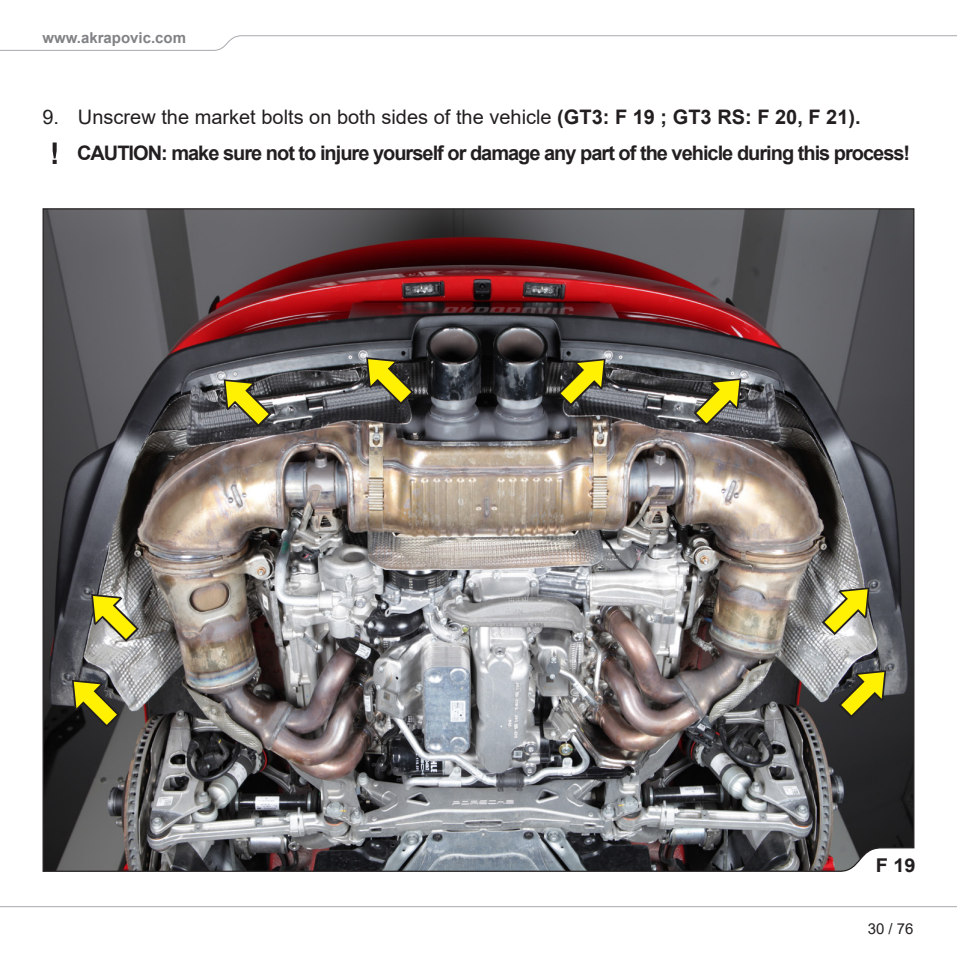
<style>
.page{position:relative;width:957px;height:957px;background:#fff}
.page>*{position:absolute;margin:0;border:0;box-sizing:border-box;transform-origin:0 0}
.body_txt_bullets{font:700 20px "Arial";letter-spacing:-.05em;color:#231f20}
.body_txt_bullets-2{font:20px "Arial";color:#231f20}
.body_txt_bold{font:700 19px "Arial";color:#231f20;scale:1.05 1}
.t1{font:700 15px "Arial";color:#808285}
.t2{font:15px "Arial";color:#231f20}
.s1{font-weight:700}
</style>
<div class="page">
<svg style="left:0;top:35px;width:957px;height:16px"></svg>
<svg style="left:0;top:906px;width:957px;height:2px;background:#d2d3d5"></svg>
<img style="left:42px;top:208px;width:873px;height:664px">
<svg style="left:53px;top:142px;width:4px;height:22px"></svg>
<svg style="left:822px;top:587px;width:47px;height:48px;background:#c1bb64"></svg>
<svg style="left:693px;top:378px;width:48px;height:48px;background:#918b37"></svg>
<svg style="left:558px;top:358px;width:47px;height:48px;background:#87822c"></svg>
<svg style="left:91px;top:594px;width:48px;height:48px;background:#bbb660"></svg>
<svg style="left:224px;top:379px;width:47px;height:48px;background:#948f39"></svg>
<svg style="left:366px;top:357px;width:48px;height:48px;background:#86812d"></svg>
<svg style="left:72px;top:680px;width:48px;height:47px;background:#7d7821"></svg>
<svg style="left:838px;top:670px;width:48px;height:48px;background:#7d7823"></svg>
<p class="t1" style="left:42px;top:27px;width:145px">www.akrapovic.com</p>
<p class="body_txt_bullets-2" style="left:43px;top:104px;width:819px">9. Unscrew the market bolts on both sides of the vehicle <span class="s1">(GT3: F 19 ; GT3 RS: F 20, F 21).</span></p>
<p class="body_txt_bullets" style="left:77px;top:139px;width:835px">CAUTION: make sure not to injure yourself or damage any part of the vehicle during this process!</p>
<p class="body_txt_bold" style="left:875px;top:852px;width:40px">F 19</p>
<p class="t2" style="left:867px;top:918px;width:47px">30 / 76</p>
</div>
